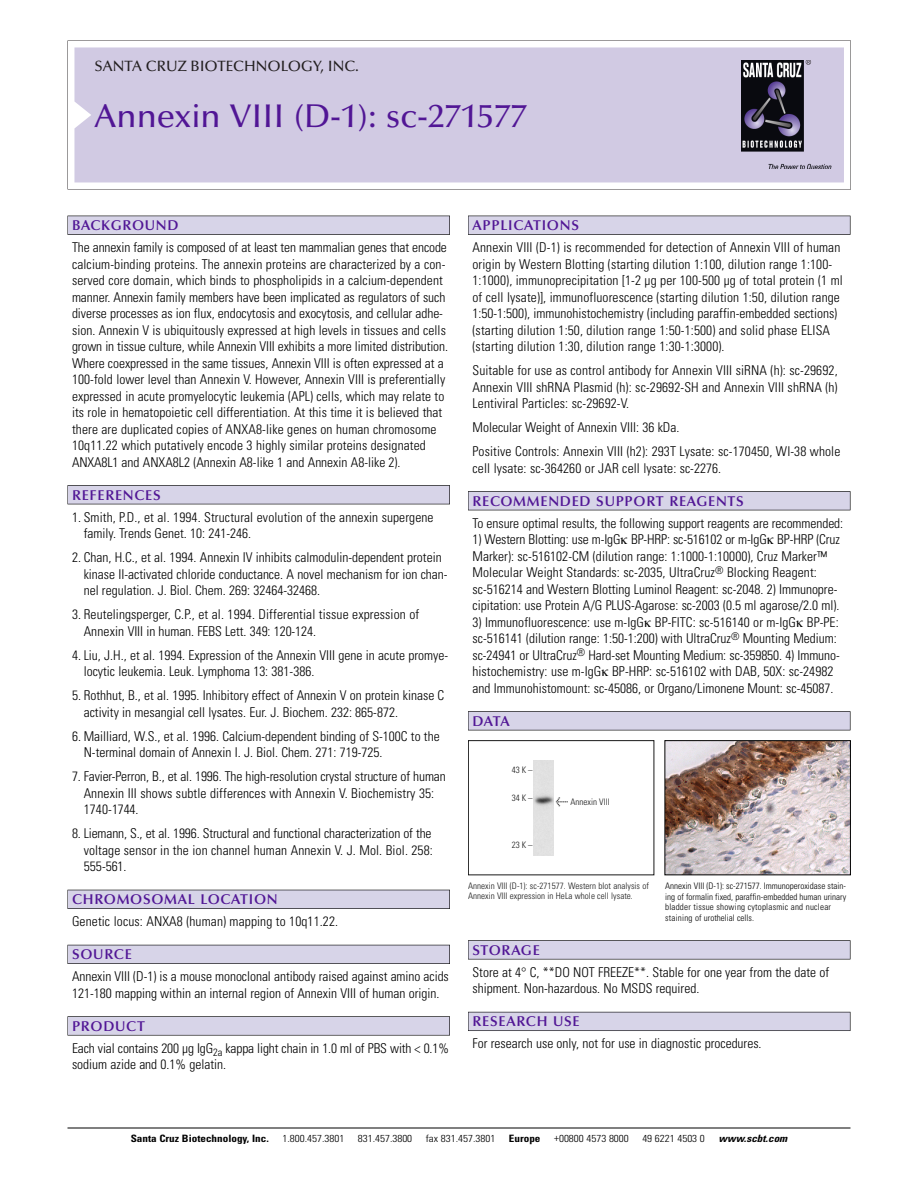
<style>
.page{position:relative;width:918px;height:1188px;background:#fff}
.page>*{position:absolute;margin:0;border:0;box-sizing:border-box;transform-origin:0 0}
.t1{font:500 33px "Optima";color:#511695}
.t2{font:500 15px "Optima";color:#231f20}
.t3{font:600 14.25px "Optima";letter-spacing:.05em;color:#511695}
.t4{font:300 condensed 13.5px/16.5px "Univers";color:#000}
.t5{font:300 condensed 10.2px "Univers";color:#000;scale:1.1 1}
.t6{font:700 condensed 10.2px "Univers";color:#000;scale:1.1 1}
.t7{font:italic 700 condensed 10.2px "Univers";color:#000;scale:1.1 1}
.t8{font:300 condensed 9px/10.5px "Univers";color:#000}
.t9{font:300 condensed 9px/10.5px "Univers";letter-spacing:.005em;color:#191919}
.s1{font-family:"Meta Plus";font-weight:400;font-stretch:normal;font-size:10.5px}
</style>
<div class="page">
<svg style="left:74px;top:41px;width:777px;height:148px"></svg>
<div style="left:74px;top:47px;width:770px;height:135px;background:#d1cae3"></div>
<img style="left:741px;top:60px;width:90px;height:108px">
<div style="left:68px;top:216px;width:382px;height:19px;background:#535256"></div>
<div style="left:68px;top:216px;width:381px;height:18px;background:#d7d4e8"></div>
<div style="left:68px;top:485px;width:382px;height:19px;background:#515155"></div>
<div style="left:68px;top:486px;width:381px;height:18px;background:#d7d4e8"></div>
<div style="left:68px;top:890px;width:382px;height:19px;background:#515057"></div>
<div style="left:68px;top:890px;width:381px;height:18px;background:#d7d4e8"></div>
<div style="left:68px;top:945px;width:382px;height:19px;background:#535259"></div>
<div style="left:68px;top:945px;width:381px;height:18px;background:#d7d4e8"></div>
<svg style="left:68px;top:1016px;width:382px;height:20px"></svg>
<div style="left:68px;top:1017px;width:381px;height:18px;background:#d7d4e8"></div>
<div style="left:468px;top:216px;width:382px;height:19px;background:#535256"></div>
<div style="left:468px;top:216px;width:382px;height:18px;background:#d7d4e8"></div>
<div style="left:468px;top:491px;width:382px;height:19px;background:#515155"></div>
<div style="left:468px;top:492px;width:382px;height:18px;background:#d7d4e8"></div>
<div style="left:468px;top:711px;width:382px;height:19px;background:#545357"></div>
<div style="left:468px;top:712px;width:382px;height:18px;background:#d7d4e8"></div>
<div style="left:468px;top:940px;width:382px;height:19px;background:#575659"></div>
<div style="left:468px;top:941px;width:382px;height:18px;background:#d7d4e8"></div>
<div style="left:468px;top:1012px;width:382px;height:19px;background:#595860"></div>
<div style="left:468px;top:1012px;width:382px;height:18px;background:#d7d4e8"></div>
<hr style="left:68px;top:1128px;width:782px;height:1px;background:#000">
<img style="left:666px;top:742px;width:183px;height:131px">
<div style="left:664px;top:740px;width:187px;height:135px;border:1px solid #000"></div>
<div style="left:468px;top:740px;width:186px;height:135px;border:1px solid #191919"></div>
<img style="left:534px;top:760px;width:20px;height:95px">
<p class="t2" style="left:94px;top:60px;width:266px">SANTA CRUZ BIOTECHNOLOGY, INC.</p>
<h1 class="t1" style="left:94px;top:102px;width:434px">Annexin VIII (D-1): sc-271577</h1>
<p class="t3" style="left:72px;top:219px;width:108px">BACKGROUND</p>
<p class="t4" style="left:72px;top:240px;width:377px">The annexin family is composed of at least ten mammalian genes that encode calcium-binding proteins. The annexin proteins are characterized by a con&shy;served core domain, which binds to phospholipids in a calcium-dependent manner. Annexin family members have been implicated as regulators of such diverse processes as ion flux, endocytosis and exocytosis, and cellular adhe&shy;sion. Annexin V is ubiquitously expressed at high levels in tissues and cells grown in tissue culture, while Annexin VIII exhibits a more limited distribution.<br>Where coexpressed in the same tissues, Annexin VIII is often expressed at a 100-fold lower level than Annexin V. However, Annexin VIII is preferentially expressed in acute promyelocytic leukemia (APL) cells, which may relate to its role in hematopoietic cell differentiation. At this time it is believed that there are duplicated copies of ANXA8-like genes on human chromosome 10q11.22 which putatively encode 3 highly similar proteins designated ANXA8L1 and ANXA8L2 (Annexin A8-like 1 and Annexin A8-like 2).</p>
<p class="t3" style="left:72px;top:489px;width:90px">REFERENCES</p>
<p class="t4" style="left:84px;top:510px;width:351px;text-indent:-12px">1. Smith, P.D., et al. 1994. Structural evolution of the annexin supergene family. Trends Genet. 10: 241-246.</p>
<p class="t4" style="left:84px;top:550px;width:366px;text-indent:-12px">2. Chan, H.C., et al. 1994. Annexin IV inhibits calmodulin-dependent protein kinase II-activated chloride conductance. A novel mechanism for ion chan&shy;nel regulation. J. Biol. Chem. 269: 32464-32468.</p>
<p class="t4" style="left:84px;top:607px;width:337px;text-indent:-12px">3. Reutelingsperger, C.P., et al. 1994. Differential tissue expression of<br>Annexin VIII in human. FEBS Lett. 349: 120-124.</p>
<p class="t4" style="left:84px;top:648px;width:366px;text-indent:-12px">4. Liu, J.H., et al. 1994. Expression of the Annexin VIII gene in acute promye&shy;locytic leukemia. Leuk. Lymphoma 13: 381-386.</p>
<p class="t4" style="left:84px;top:688px;width:362px;text-indent:-12px">5. Rothhut, B., et al. 1995. Inhibitory effect of Annexin V on protein kinase C activity in mesangial cell lysates. Eur. J. Biochem. 232: 865-872.</p>
<p class="t4" style="left:84px;top:729px;width:358px;text-indent:-12px">6. Mailliard, W.S., et al. 1996. Calcium-dependent binding of S-100C to the<br>N-terminal domain of Annexin I. J. Biol. Chem. 271: 719-725.</p>
<p class="t4" style="left:84px;top:769px;width:364px;text-indent:-12px">7. Favier-Perron, B., et al. 1996. The high-resolution crystal structure of human<br>Annexin III shows subtle differences with Annexin V. Biochemistry 35:<br>1740-1744.</p>
<p class="t4" style="left:84px;top:826px;width:351px;text-align:justify;text-indent:-12px">8. Liemann, S., et al. 1996. Structural and functional characterization of the voltage sensor in the ion channel human Annexin V. J. Mol. Biol. 258:<br>555-561.</p>
<p class="t3" style="left:72px;top:893px;width:207px">CHROMOSOMAL LOCATION</p>
<p class="t4" style="left:72px;top:915px;width:268px">Genetic locus: ANXA8 (human) mapping to 10q11.22.</p>
<p class="t3" style="left:72px;top:948px;width:61px">SOURCE</p>
<p class="t4" style="left:72px;top:970px;width:378px">Annexin VIII (D-1) is a mouse monoclonal antibody raised against amino acids<br>121-180 mapping within an internal region of Annexin VIII of human origin.</p>
<p class="t3" style="left:72px;top:1020px;width:74px">PRODUCT</p>
<p class="t4" style="left:72px;top:1041px;width:379px">Each vial contains 200 µg IgG<sub>2a</sub> kappa light chain in 1.0 ml of PBS with &lt; 0.1% sodium azide and 0.1% gelatin.</p>
<p class="t3" style="left:473px;top:219px;width:108px">APPLICATIONS</p>
<p class="t4" style="left:473px;top:240px;width:372px">Annexin VIII (D-1) is recommended for detection of Annexin VIII of human origin by Western Blotting (starting dilution 1:100, dilution range 1:100- 1:1000), immunoprecipitation [1-2 µg per 100-500 µg of total protein (1 ml of cell lysate)], immunofluorescence (starting dilution 1:50, dilution range 1:50-1:500), immunohistochemistry (including paraffin-embedded sections) (starting dilution 1:50, dilution range 1:50-1:500) and solid phase ELISA (starting dilution 1:30, dilution range 1:30-1:3000).</p>
<p class="t4" style="left:473px;top:363px;width:367px;text-align:justify">Suitable for use as control antibody for Annexin VIII siRNA (h): sc-29692, Annexin VIII shRNA Plasmid (h): sc-29692-SH and Annexin VIII shRNA (h)<br>Lentiviral Particles: sc-29692-V.</p>
<p class="t4" style="left:473px;top:417px;width:369px;line-height:24px">Molecular Weight of Annexin VIII: 36 kDa.<br>Positive Controls: Annexin VIII (h2): 293T Lysate: sc-170450, WI-38 whole</p>
<p class="t4" style="left:473px;top:461px;width:250px">cell lysate: sc-364260 or JAR cell lysate: sc-2276.</p>
<p class="t3" style="left:473px;top:495px;width:273px">RECOMMENDED SUPPORT REAGENTS</p>
<p class="t4" style="left:473px;top:516px;width:372px">To ensure optimal results, the following support reagents are recommended:</p>
<p class="t4" style="left:473px;top:532px;width:369px">1) Western Blotting: use m-IgG BP-HRP: sc-516102 or m-IgG BP-HRP (Cruz Marker): sc-516102-CM (dilution range: 1:1000-1:10000), Cruz Marker™ Molecular Weight Standards: sc-2035, UltraCruz<sup>®</sup> Blocking Reagent: sc-516214 and Western Blotting Luminol Reagent: sc-2048. 2) Immunopre&shy;cipitation: use Protein A/G PLUS-Agarose: sc-2003 (0.5 ml agarose/2.0 ml).</p>
<p class="t4" style="left:473px;top:615px;width:369px">3) Immunofluorescence: use m-IgG BP-FITC: sc-516140 or m-IgG BP-PE: sc-516141 (dilution range: 1:50-1:200) with UltraCruz<sup>®</sup> Mounting Medium: sc-24941 or UltraCruz<sup>®</sup> Hard-set Mounting Medium: sc-359850. 4) Immuno&shy;histochemistry: use m-IgG BP-HRP: sc-516102 with DAB, 50X: sc-24982 and Immunohistomount: sc-45086, or Organo/Limonene Mount: sc-45087.</p>
<p class="t3" style="left:473px;top:715px;width:39px">DATA</p>
<p class="t9" style="left:512px;top:766px;width:22px">43K–</p>
<p class="t9" style="left:512px;top:793px;width:22px">34K–</p>
<p class="t9" style="left:512px;top:841px;width:22px">23K–</p>
<p class="t9" style="left:556px;top:797px;width:56px"><span class="s1">&lt;</span> Annexin VIII</p>
<p class="t9" style="left:468px;top:881px;width:182px">Annexin VIII (D-1): sc-271577. Western blot analysis of<br>Annexin VIII expression in HeLa whole cell lysate.</p>
<p class="t8" style="left:665px;top:882px;width:183px">Annexin VIII (D-1): sc-271577. Immunoperoxidase stain&shy;ing of formalin fixed, paraffin-embedded human urinary bladder tissue showing cytoplasmic and nuclear staining of urothelial cells.</p>
<p class="t3" style="left:473px;top:944px;width:69px">STORAGE</p>
<p class="t4" style="left:473px;top:965px;width:358px">Store at 4° C, **DO NOT FREEZE**. Stable for one year from the date of shipment. Non-hazardous. No MSDS required.</p>
<p class="t3" style="left:473px;top:1015px;width:109px">RESEARCH USE</p>
<p class="t4" style="left:473px;top:1037px;width:291px">For research use only, not for use in diagnostic procedures.</p>
<p class="t6" style="left:131px;top:1135px;width:127px">Santa Cruz Biotechnology, Inc.</p>
<p class="t5" style="left:282px;top:1135px;width:58px">1.800.457.3801</p>
<p class="t5" style="left:358px;top:1135px;width:51px">831.457.3800</p>
<p class="t5" style="left:426px;top:1135px;width:65px">fax 831.457.3801</p>
<p class="t6" style="left:509px;top:1135px;width:30px">Europe</p>
<p class="t5" style="left:554px;top:1135px;width:69px">+00800 4573 8000</p>
<p class="t5" style="left:642px;top:1135px;width:58px">49 6221 4503 0</p>
<p class="t7" style="left:719px;top:1135px;width:66px">www.scbt.com</p>
</div>
